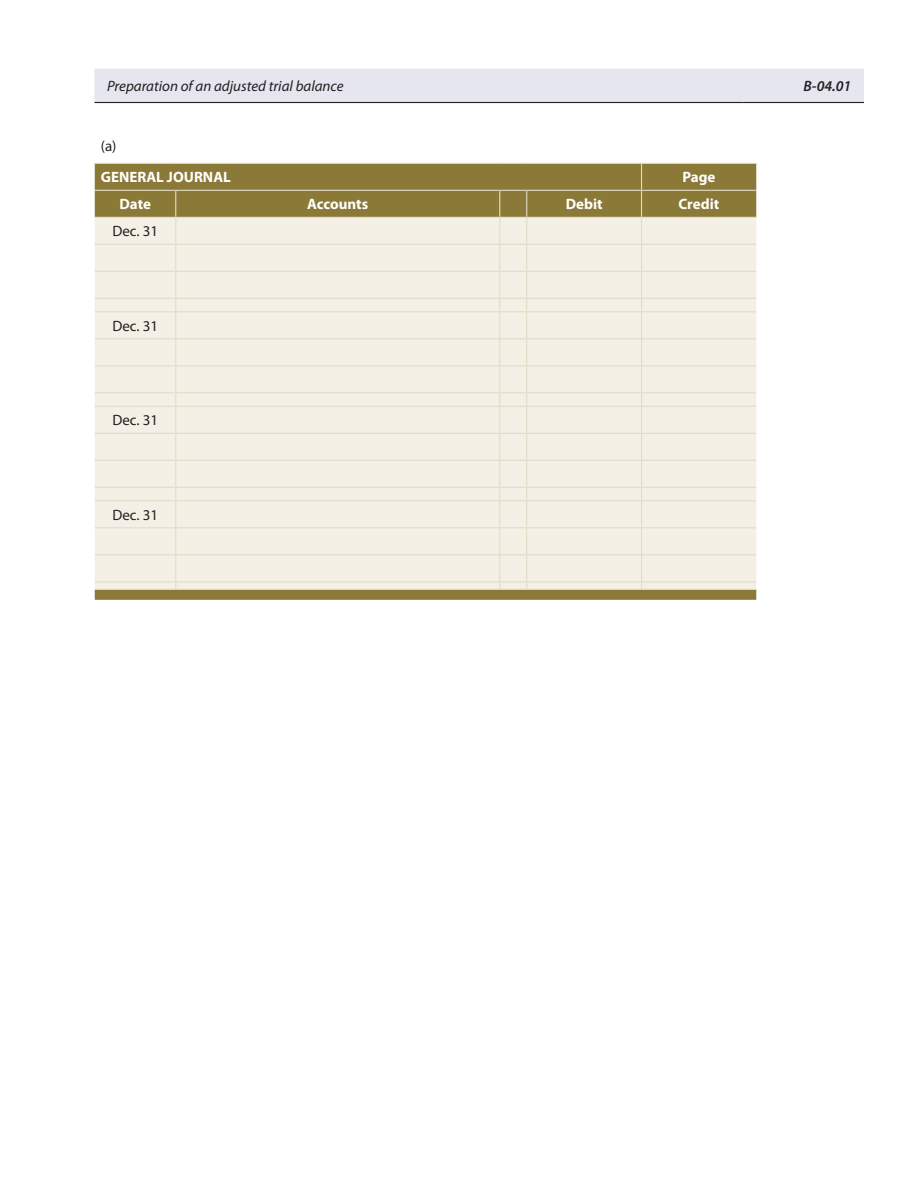
<style>
.page{position:relative;width:918px;height:1188px;background:#fff}
.page>*{position:absolute;margin:0;border:0;box-sizing:border-box;transform-origin:0 0}
.t1{font:700 15px "Myriad Pro";color:#fff}
.t2{font:italic 15px "Myriad Pro";color:#231f20}
.t3{font:15px "Myriad Pro";color:#231f20}
.t4{font:italic 600 15px "Myriad Pro";color:#231f20}
</style>
<div class="page">
<div style="left:95px;top:164px;width:661px;height:436px;background:#8a7937"></div>
<div style="left:95px;top:218px;width:661px;height:371px;background:#f4f0e6"></div>
<hr style="left:642px;top:190px;width:114px;height:1px;background:#e3dbc5">
<hr style="left:95px;top:244px;width:81px;height:1px;background:#e3dbc5">
<hr style="left:176px;top:244px;width:324px;height:1px;background:#e3dbc5">
<hr style="left:527px;top:244px;width:115px;height:1px;background:#e3dbc5">
<hr style="left:642px;top:244px;width:114px;height:1px;background:#e3dbc5">
<hr style="left:95px;top:271px;width:81px;height:1px;background:#e3dbc5">
<hr style="left:176px;top:271px;width:324px;height:1px;background:#e3dbc5">
<hr style="left:527px;top:271px;width:115px;height:1px;background:#e3dbc5">
<hr style="left:642px;top:271px;width:114px;height:1px;background:#e3dbc5">
<hr style="left:95px;top:298px;width:81px;height:1px;background:#e3dbc5">
<hr style="left:176px;top:298px;width:324px;height:1px;background:#e3dbc5">
<hr style="left:527px;top:298px;width:115px;height:1px;background:#e3dbc5">
<hr style="left:642px;top:298px;width:114px;height:1px;background:#e3dbc5">
<hr style="left:95px;top:311px;width:81px;height:1px;background:#e3dbc5">
<hr style="left:176px;top:311px;width:324px;height:1px;background:#e3dbc5">
<hr style="left:527px;top:311px;width:115px;height:1px;background:#e3dbc5">
<hr style="left:642px;top:311px;width:114px;height:1px;background:#e3dbc5">
<hr style="left:95px;top:338px;width:81px;height:1px;background:#e3dbc5">
<hr style="left:176px;top:338px;width:324px;height:1px;background:#e3dbc5">
<hr style="left:527px;top:338px;width:115px;height:1px;background:#e3dbc5">
<hr style="left:642px;top:338px;width:114px;height:1px;background:#e3dbc5">
<hr style="left:95px;top:365px;width:81px;height:1px;background:#e3dbc5">
<hr style="left:176px;top:365px;width:324px;height:1px;background:#e3dbc5">
<hr style="left:527px;top:365px;width:115px;height:1px;background:#e3dbc5">
<hr style="left:642px;top:365px;width:114px;height:1px;background:#e3dbc5">
<hr style="left:95px;top:392px;width:81px;height:1px;background:#e3dbc5">
<hr style="left:176px;top:392px;width:324px;height:1px;background:#e3dbc5">
<hr style="left:527px;top:392px;width:115px;height:1px;background:#e3dbc5">
<hr style="left:642px;top:392px;width:114px;height:1px;background:#e3dbc5">
<hr style="left:95px;top:406px;width:81px;height:1px;background:#e3dbc5">
<hr style="left:176px;top:406px;width:324px;height:1px;background:#e3dbc5">
<hr style="left:527px;top:406px;width:115px;height:1px;background:#e3dbc5">
<hr style="left:642px;top:406px;width:114px;height:1px;background:#e3dbc5">
<hr style="left:95px;top:433px;width:81px;height:1px;background:#e3dbc5">
<hr style="left:176px;top:433px;width:324px;height:1px;background:#e3dbc5">
<hr style="left:527px;top:433px;width:115px;height:1px;background:#e3dbc5">
<hr style="left:642px;top:433px;width:114px;height:1px;background:#e3dbc5">
<hr style="left:95px;top:460px;width:81px;height:1px;background:#e3dbc5">
<hr style="left:176px;top:460px;width:324px;height:1px;background:#e3dbc5">
<hr style="left:527px;top:460px;width:115px;height:1px;background:#e3dbc5">
<hr style="left:642px;top:460px;width:114px;height:1px;background:#e3dbc5">
<hr style="left:95px;top:487px;width:81px;height:1px;background:#e3dbc5">
<hr style="left:176px;top:487px;width:324px;height:1px;background:#e3dbc5">
<hr style="left:527px;top:487px;width:115px;height:1px;background:#e3dbc5">
<hr style="left:642px;top:487px;width:114px;height:1px;background:#e3dbc5">
<hr style="left:95px;top:500px;width:81px;height:1px;background:#e3dbc5">
<hr style="left:176px;top:500px;width:324px;height:1px;background:#e3dbc5">
<hr style="left:527px;top:500px;width:115px;height:1px;background:#e3dbc5">
<hr style="left:642px;top:500px;width:114px;height:1px;background:#e3dbc5">
<hr style="left:95px;top:527px;width:81px;height:1px;background:#e3dbc5">
<hr style="left:176px;top:527px;width:324px;height:1px;background:#e3dbc5">
<hr style="left:527px;top:527px;width:115px;height:1px;background:#e3dbc5">
<hr style="left:642px;top:527px;width:114px;height:1px;background:#e3dbc5">
<hr style="left:95px;top:554px;width:81px;height:1px;background:#e3dbc5">
<hr style="left:176px;top:554px;width:324px;height:1px;background:#e3dbc5">
<hr style="left:527px;top:554px;width:115px;height:1px;background:#e3dbc5">
<hr style="left:642px;top:554px;width:114px;height:1px;background:#e3dbc5">
<hr style="left:95px;top:581px;width:81px;height:1px;background:#e3dbc5">
<svg style="left:175px;top:191px;width:1px;height:398px"></svg>
<hr style="left:176px;top:581px;width:324px;height:1px;background:#e3dbc5">
<hr style="left:527px;top:581px;width:115px;height:1px;background:#e3dbc5">
<hr style="left:642px;top:581px;width:114px;height:1px;background:#e3dbc5">
<hr style="left:95px;top:589px;width:81px;height:1px;background:#e3dbc5">
<hr style="left:176px;top:589px;width:324px;height:1px;background:#e3dbc5">
<hr style="left:527px;top:589px;width:115px;height:1px;background:#e3dbc5">
<hr style="left:642px;top:589px;width:114px;height:1px;background:#e3dbc5">
<svg style="left:641px;top:164px;width:1px;height:425px"></svg>
<hr style="left:95px;top:190px;width:81px;height:1px;background:#e3dbc5">
<hr style="left:176px;top:190px;width:324px;height:1px;background:#e3dbc5">
<hr style="left:527px;top:190px;width:115px;height:1px;background:#e3dbc5">
<hr style="left:95px;top:163px;width:81px;height:1px;background:#e3dbc5">
<hr style="left:176px;top:163px;width:324px;height:1px;background:#e3dbc5">
<svg style="left:500px;top:163px;width:27px;height:1px"></svg>
<hr style="left:527px;top:163px;width:115px;height:1px;background:#e3dbc5">
<hr style="left:642px;top:163px;width:114px;height:1px;background:#e3dbc5">
<hr style="left:95px;top:217px;width:81px;height:1px;background:#e3dbc5">
<hr style="left:176px;top:217px;width:324px;height:1px;background:#e3dbc5">
<svg style="left:499px;top:190px;width:28px;height:400px;background:#ebe6d7"></svg>
<hr style="left:527px;top:217px;width:115px;height:1px;background:#e3dbc5">
<hr style="left:642px;top:217px;width:114px;height:1px;background:#e3dbc5">
<div style="left:94px;top:69px;width:770px;height:33px;background:#e5e6ef"></div>
<hr style="left:94px;top:102px;width:648px;height:1px;background:#231f20">
<hr style="left:742px;top:102px;width:122px;height:1px;background:#231f20">
<p class="t2" style="left:107px;top:77px;width:238px">Preparation of an adjusted trial balance</p>
<p class="t4" style="left:804px;top:77px;width:49px">B-04.01</p>
<p class="t3" style="left:101px;top:137px;width:17px">(a)</p>
<p class="t1" style="left:101px;top:168px;width:132px">GENERAL JOURNAL</p>
<p class="t1" style="left:682px;top:168px;width:35px">Page</p>
<p class="t1" style="left:119px;top:195px;width:33px">Date</p>
<p class="t1" style="left:307px;top:195px;width:62px">Accounts</p>
<p class="t1" style="left:566px;top:195px;width:38px">Debit</p>
<p class="t1" style="left:678px;top:195px;width:42px">Credit</p>
<p class="t3" style="left:112px;top:222px;width:47px">Dec. 31</p>
<p class="t3" style="left:112px;top:317px;width:47px">Dec. 31</p>
<p class="t3" style="left:112px;top:411px;width:47px">Dec. 31</p>
<p class="t3" style="left:112px;top:506px;width:47px">Dec. 31</p>
</div>
